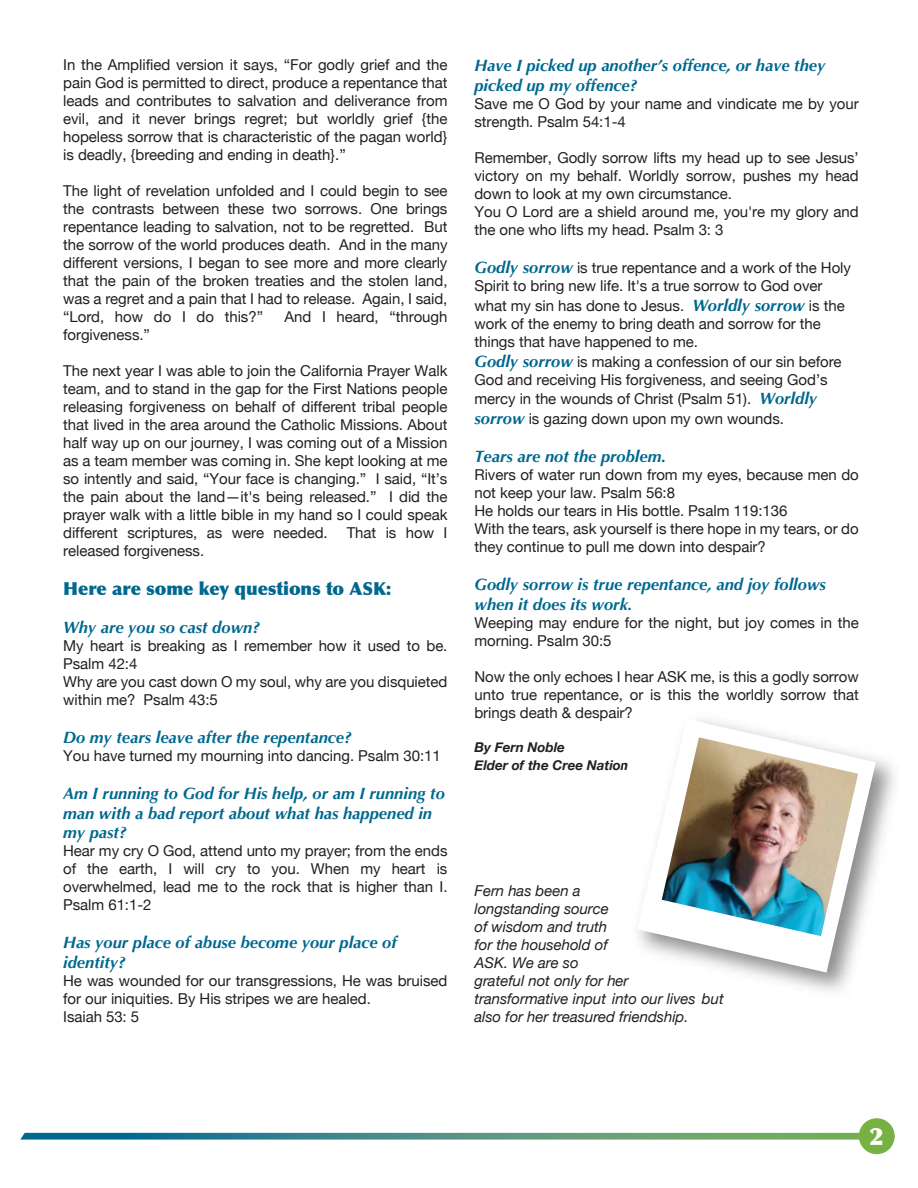
<style>
.page{position:relative;width:918px;height:1188px;background:#fff}
.page>*{position:absolute;margin:0;border:0;box-sizing:border-box;transform-origin:0 0}
.t1{font:900 24px "Optima";color:#fff}
.t2{font:900 18px "Optima";letter-spacing:-.005em;color:#00688f}
.t3{font:italic 700 16.5px/19.8px "Optima";color:#00688f}
.t4{font:15px/18px "Helvetica Neue";letter-spacing:-.005em;color:#231f20}
.t5{font:italic 15px/18px "Helvetica Neue";letter-spacing:-.005em;color:#231f20}
.t6{font:italic 700 13.5px/18px "Helvetica Neue";letter-spacing:-.005em;color:#231f20}
.s1{font-family:"Optima";font-weight:700;font-style:italic;font-size:16.5px;color:#00688f}
</style>
<div class="page">
<svg style="left:20px;top:1133px;width:839px;height:7px;background:#539487"></svg>
<div style="left:859px;top:1118px;width:36px;height:36px;background:#77b143;border-radius:50%"></div>
<svg style="left:637px;top:719px;width:239px;height:254px"></svg>
<img style="left:662px;top:737px;width:196px;height:199px">
<p class="t4" style="left:63px;top:56px;width:386px;text-align:justify">In the Amplified version it says, “For godly grief and the pain God is permitted to direct, produce a repentance that leads and contributes to salvation and deliverance from evil, and it never brings regret; but worldly grief {the hopeless sorrow that is characteristic of the pagan world} is deadly, {breeding and ending in death}.”</p>
<p class="t4" style="left:63px;top:182px;width:386px;text-align:justify">The light of revelation unfolded and I could begin to see the contrasts between these two sorrows. One brings repentance leading to salvation, not to be regretted. But the sorrow of the world produces death. And in the many different versions, I began to see more and more clearly that the pain of the broken treaties and the stolen land, was a regret and a pain that I had to release. Again, I said, “Lord, how do I do this?”</p>
<p class="t4" style="left:285px;top:308px;width:164px">And I heard, “through</p>
<p class="t4" style="left:63px;top:326px;width:88px">forgiveness.”</p>
<p class="t4" style="left:63px;top:362px;width:386px;text-align:justify">The next year I was able to join the California Prayer Walk team, and to stand in the gap for the First Nations people releasing forgiveness on behalf of different tribal people that lived in the area around the Catholic Missions. About half way up on our journey, I was coming out of a Mission as a team member was coming in. She kept looking at me so intently and said, “Your face is changing.” I said, “It’s the pain about the land—it's being released.” I did the prayer walk with a little bible in my hand so I could speak different scriptures, as were needed.</p>
<p class="t4" style="left:347px;top:524px;width:102px">That is how I</p>
<p class="t4" style="left:63px;top:542px;width:143px">released forgiveness.</p>
<p class="t2" style="left:63px;top:578px;width:330px">Here are some key questions to ASK:</p>
<p class="t3" style="left:63px;top:618px;width:198px">Why are you so cast down?</p>
<p class="t4" style="left:63px;top:638px;width:386px">My heart is breaking as I remember how it used to be.<br>Psalm 42:4<br>Why are you cast down O my soul, why are you disquieted within me? Psalm 43:5</p>
<p class="t3" style="left:63px;top:727px;width:290px">Do my tears leave after the repentance?</p>
<p class="t4" style="left:63px;top:747px;width:379px">You have turned my mourning into dancing. Psalm 30:11</p>
<p class="t3" style="left:63px;top:783px;width:383px">Am I running to God for His help, or am I running to man with a bad report about what has happened in my past?</p>
<p class="t4" style="left:63px;top:843px;width:386px;text-align:justify">Hear my cry O God, attend unto my prayer; from the ends of the earth, I will cry to you. When my heart is overwhelmed, lead me to the rock that is higher than I.<br>Psalm 61:1-2</p>
<p class="t3" style="left:63px;top:933px;width:335px">Has your place of abuse become your place of identity?</p>
<p class="t4" style="left:63px;top:972px;width:386px">He was wounded for our transgressions, He was bruised for our iniquities. By His stripes we are healed.<br>Isaiah 53: 5</p>
<p class="t3" style="left:474px;top:56px;width:352px">Have I picked up another’s offence, or have they picked up my offence?</p>
<p class="t4" style="left:474px;top:96px;width:386px">Save me O God by your name and vindicate me by your strength. Psalm 54:1-4</p>
<p class="t4" style="left:474px;top:150px;width:386px">Remember, Godly sorrow lifts my head up to see Jesus’ victory on my behalf. Worldly sorrow, pushes my head down to look at my own circumstance.<br>You O Lord are a shield around me, you're my glory and the one who lifts my head. Psalm 3: 3</p>
<p class="t4" style="left:474px;top:260px;width:378px"><span class="s1">Godly sorrow</span> is true repentance and a work of the Holy<br>Spirit to bring new life. It's a true sorrow to God over</p>
<p class="t4" style="left:474px;top:297px;width:372px">what my sin has done to Jesus. <span class="s1">Worldly sorrow</span> is the work of the enemy to bring death and sorrow for the things that have happened to me.</p>
<p class="t4" style="left:474px;top:353px;width:369px"><span class="s1">Godly sorrow</span> is making a confession of our sin before<br>God and receiving His forgiveness, and seeing God’s</p>
<p class="t4" style="left:474px;top:390px;width:344px;line-height:19.8px">mercy in the wounds of Christ (Psalm 51). <span class="s1">Worldly sorrow</span> is gazing down upon my own wounds.</p>
<p class="t3" style="left:474px;top:447px;width:193px">Tears are not the problem.</p>
<p class="t4" style="left:474px;top:467px;width:386px">Rivers of water run down from my eyes, because men do not keep your law. Psalm 56:8<br>He holds our tears in His bottle. Psalm 119:136<br>With the tears, ask yourself is there hope in my tears, or do they continue to pull me down into despair?</p>
<p class="t3" style="left:474px;top:574px;width:353px">Godly sorrow is true repentance, and joy follows when it does its work.</p>
<p class="t4" style="left:474px;top:614px;width:386px">Weeping may endure for the night, but joy comes in the morning. Psalm 30:5</p>
<p class="t4" style="left:474px;top:668px;width:386px;text-align:justify">Now the only echoes I hear ASK me, is this a godly sorrow unto true repentance, or is this the worldly sorrow that brings death &amp; despair?</p>
<p class="t6" style="left:474px;top:738px;width:156px">By Fern Noble<br>Elder of the Cree Nation</p>
<p class="t5" style="left:474px;top:882px;width:251px">Fern has been a<br>longstanding source<br>of wisdom and truth<br>for the household of<br>ASK. We are so<br>grateful not only for her transformative input into our lives but also for her treasured friendship.</p>
<h1 class="t1" style="left:870px;top:1122px;width:16px">2</h1>
</div>
